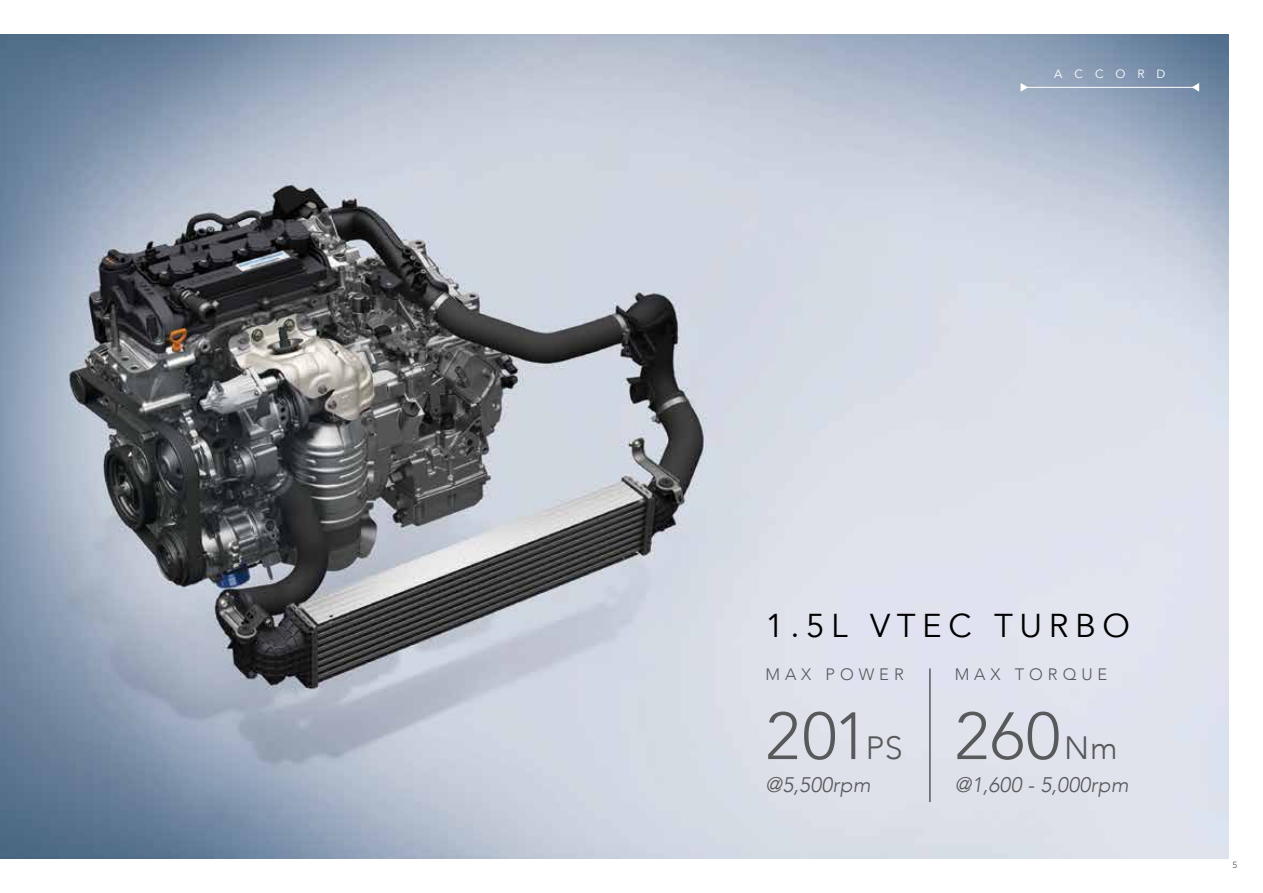
<style>
.page{position:relative;width:1263px;height:893px;background:#fff}
.page>*{position:absolute;margin:0;border:0;box-sizing:border-box;transform-origin:0 0}
.t1{font:300 66px "Avenir";letter-spacing:.02em;color:#58595b}
.t2{font:33px "Avenir";letter-spacing:.2em;color:#000}
.t3{font:italic 300 21px "Avenir";letter-spacing:.01em;color:#58595b}
.t4{font:300 16.5px "Avenir";letter-spacing:.3em;color:#58595b}
.t5{font:12px "Avenir";letter-spacing:1em;color:#fff}
.t6{font:9px "Avenir";color:#58595b}
.s1{font-size:32.25px}
</style>
<div class="page">
<img style="left:0;top:34px;width:1229px;height:825px">
<hr style="left:1026px;top:87px;width:167px;height:1px;background:#fff">
<svg style="left:1020px;top:83px;width:8px;height:9px"></svg>
<svg style="left:1192px;top:83px;width:7px;height:9px"></svg>
<hr style="left:929px;top:668px;width:2px;height:134px;background:#58595b">
<p class="t5" style="left:1054px;top:67px;width:113px">ACCORD</p>
<h2 class="t2" style="left:765px;top:606px;width:366px">1.5L VTEC TURBO</h2>
<p class="t4" style="left:765px;top:664px;width:140px">MAX POWER</p>
<h1 class="t1" style="left:765px;top:697px;width:139px">201<span class="s1">PS</span></h1>
<p class="t3" style="left:765px;top:772px;width:107px">@5,500rpm</p>
<p class="t4" style="left:955px;top:664px;width:154px">MAX TORQUE</p>
<h1 class="t1" style="left:955px;top:697px;width:164px">260<span class="s1">Nm</span></h1>
<p class="t3" style="left:955px;top:772px;width:176px">@1,600 - 5,000rpm</p>
<p class="t6" style="left:1232px;top:859px;width:7px">5</p>
</div>
